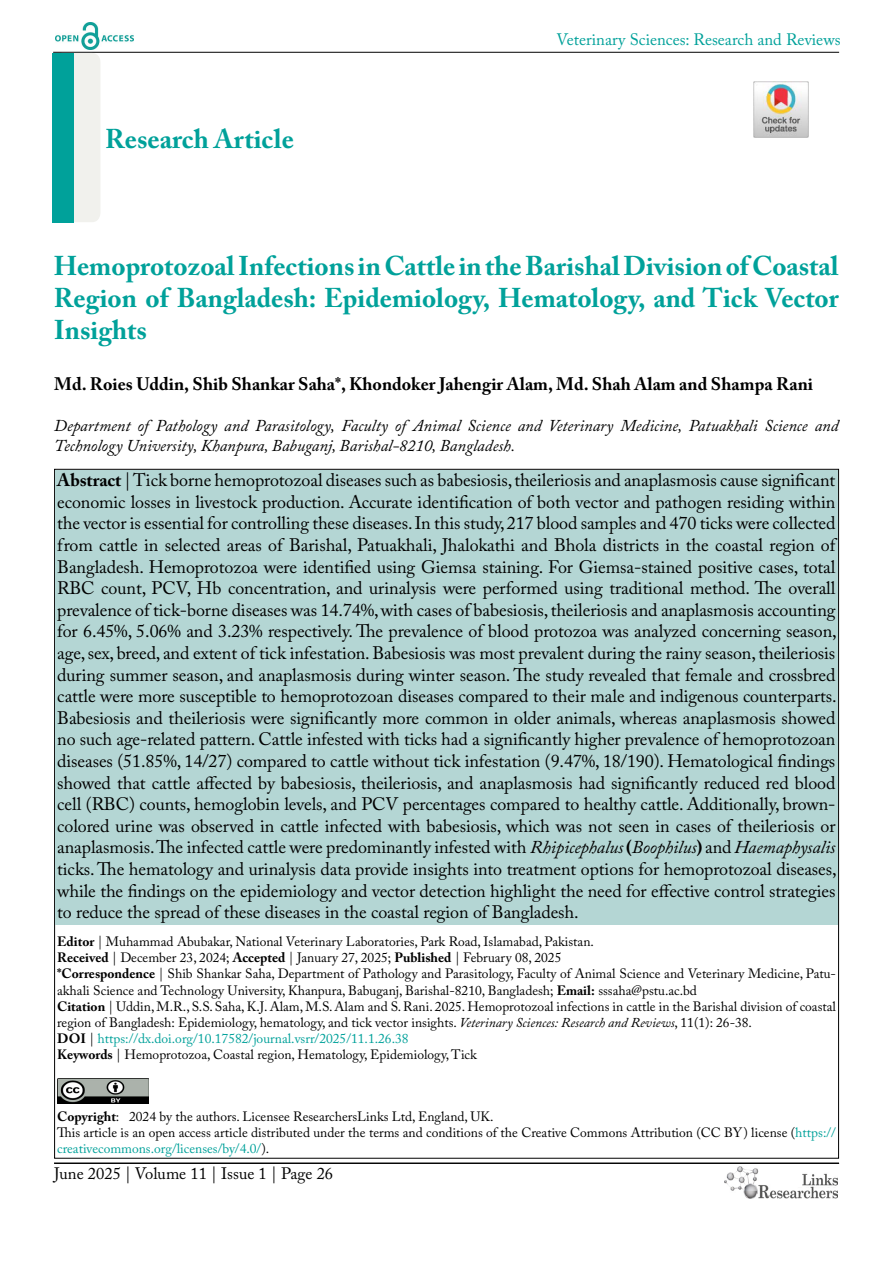
<style>
.page{position:relative;width:893px;height:1263px;background:#fff}
.page>*{position:absolute;margin:0;border:0;box-sizing:border-box;transform-origin:0 0}
.t1{font:700 27px/32.4px "Adobe Caslon Pro";color:#00a19a;text-align:justify}
.t2{font:18px/21.6px "Adobe Caslon Pro";letter-spacing:-.005em;color:#000;text-align:justify}
.t3{font:700 18px "Adobe Caslon Pro";color:#000}
.t4{font:italic 16.5px/19.8px "Adobe Caslon Pro";color:#000}
.t5{font:16.5px "Adobe Caslon Pro";color:#00a19a}
.t6{font:16.5px "Adobe Caslon Pro";color:#000}
.t7{font:13.5px/16.2px "Adobe Caslon Pro";color:#000}
.s1{font-weight:700}
.s2{font-style:italic}
.s3{color:#00a19a}
</style>
<div class="page">
<hr style="left:53px;top:52px;width:786px;height:1px;background:#000">
<img style="left:724px;top:1167px;width:113px;height:32px">
<img style="left:55px;top:23px;width:79px;height:27px">
<div style="left:55px;top:470px;width:783px;height:455px;background:#b4d6d4"></div>
<div style="left:54px;top:53px;width:46px;height:169px;background:#f1f1ed;border-radius:9px"></div>
<hr style="left:54px;top:1163px;width:785px;height:1px;background:#000">
<div style="left:53px;top:53px;width:21px;height:169px;background:#00a19a"></div>
<img style="left:57px;top:1078px;width:92px;height:26px">
<img style="left:753px;top:82px;width:56px;height:55px">
<h1 class="t1" style="left:105px;top:122px;width:190px">Research Article</h1>
<p class="t5" style="left:556px;top:30px;width:286px">Veterinary Sciences: Research and Reviews</p>
<h1 class="t1" style="left:54px;top:249px;width:786px">Hemoprotozoal Infections in Cattle in the Barishal Division of Coastal Region of Bangladesh: Epidemiology, Hematology, and Tick Vector Insights</h1>
<p class="t3" style="left:54px;top:373px;width:760px">Md. Roies Uddin, Shib Shankar Saha*, Khondoker Jahengir Alam, Md. Shah Alam and Shampa Rani</p>
<p class="t4" style="left:54px;top:415px;width:786px">Department of Pathology and Parasitology, Faculty of Animal Science and Veterinary Medicine, Patuakhali Science and<br>Technology University, Khanpura, Babuganj, Barishal-8210, Bangladesh.</p>
<p class="t2" style="left:57px;top:469px;width:781px"><span class="s1">Abstract</span> | Tick borne hemoprotozoal diseases such as babesiosis, theileriosis and anaplasmosis cause significant economic losses in livestock production. Accurate identification of both vector and pathogen residing within the vector is essential for controlling these diseases. In this study, 217 blood samples and 470 ticks were collected from cattle in selected areas of Barishal, Patuakhali, Jhalokathi and Bhola districts in the coastal region of Bangladesh. Hemoprotozoa were identified using Giemsa staining. For Giemsa-stained positive cases, total RBC count, PCV, Hb concentration, and urinalysis were performed using traditional method. The overall prevalence of tick-borne diseases was 14.74%, with cases of babesiosis, theileriosis and anaplasmosis accounting for 6.45%, 5.06% and 3.23% respectively. The prevalence of blood protozoa was analyzed concerning season, age, sex, breed, and extent of tick infestation. Babesiosis was most prevalent during the rainy season, theileriosis during summer season, and anaplasmosis during winter season. The study revealed that female and crossbred cattle were more susceptible to hemoprotozoan diseases compared to their male and indigenous counterparts.<br>Babesiosis and theileriosis were significantly more common in older animals, whereas anaplasmosis showed no such age-related pattern. Cattle infested with ticks had a significantly higher prevalence of hemoprotozoan diseases (51.85%, 14/27) compared to cattle without tick infestation (9.47%, 18/190). Hematological findings showed that cattle affected by babesiosis, theileriosis, and anaplasmosis had significantly reduced red blood cell (RBC) counts, hemoglobin levels, and PCV percentages compared to healthy cattle. Additionally, brown&shy;colored urine was observed in cattle infected with babesiosis, which was not seen in cases of theileriosis or anaplasmosis. The infected cattle were predominantly infested with <span class="s2">Rhipicephalus</span> <span class="s1">(</span><span class="s2">Boophilus</span><span class="s1">)</span> and<span class="s2">Haemaphysalis </span>ticks. The hematology and urinalysis data provide insights into treatment options for hemoprotozoal diseases, while the findings on the epidemiology and vector detection highlight the need for effective control strategies to reduce the spread of these diseases in the coastal region of Bangladesh.</p>
<p class="t7" style="left:57px;top:933px;width:780px"><span class="s1">Editor</span> | Muhammad Abubakar, National Veterinary Laboratories, Park Road, Islamabad, Pakistan.<br><span class="s1">Received</span> | December 23, 2024; <span class="s1">Accepted</span> | January 27, 2025; <span class="s1">Published</span> | February 08, 2025<br><span class="s1">*Correspondence</span> | Shib Shankar Saha, Department of Pathology and Parasitology, Faculty of Animal Science and Veterinary Medicine, Patu&shy;akhali Science and Technology University, Khanpura, Babuganj, Barishal-8210, Bangladesh; <span class="s1">Email:</span> sssaha@pstu.ac.bd<br><span class="s1">Citation</span> | Uddin, M.R., S.S. Saha, K.J. Alam, M.S. Alam and S. Rani. 2025. Hemoprotozoal infections in cattle in the Barishal division of coastal region of Bangladesh: Epidemiology, hematology, and tick vector insights. <span class="s2">Veterinary Sciences: Research and Reviews</span>, 11(1): 26-38.<br><span class="s1">DOI</span> | <span class="s3">https://dx.doi.org/10.17582/journal.vsrr/2025/11.1.26.38<br></span><span class="s1">Keywords</span> | Hemoprotozoa, Coastal region, Hematology, Epidemiology, Tick</p>
<p class="t7" style="left:57px;top:1108px;width:780px"><span class="s1">Copyright</span>: 2024 by the authors. Licensee ResearchersLinks Ltd, England, UK.<br>This article is an open access article distributed under the terms and conditions of the Creative Commons Attribution (CC BY) license (<span class="s3">https:// creativecommons.org/licenses/by/4.0/</span>).</p>
<p class="t6" style="left:54px;top:1164px;width:281px">June 2025 | Volume 11 | Issue 1 | Page 26</p>
</div>
